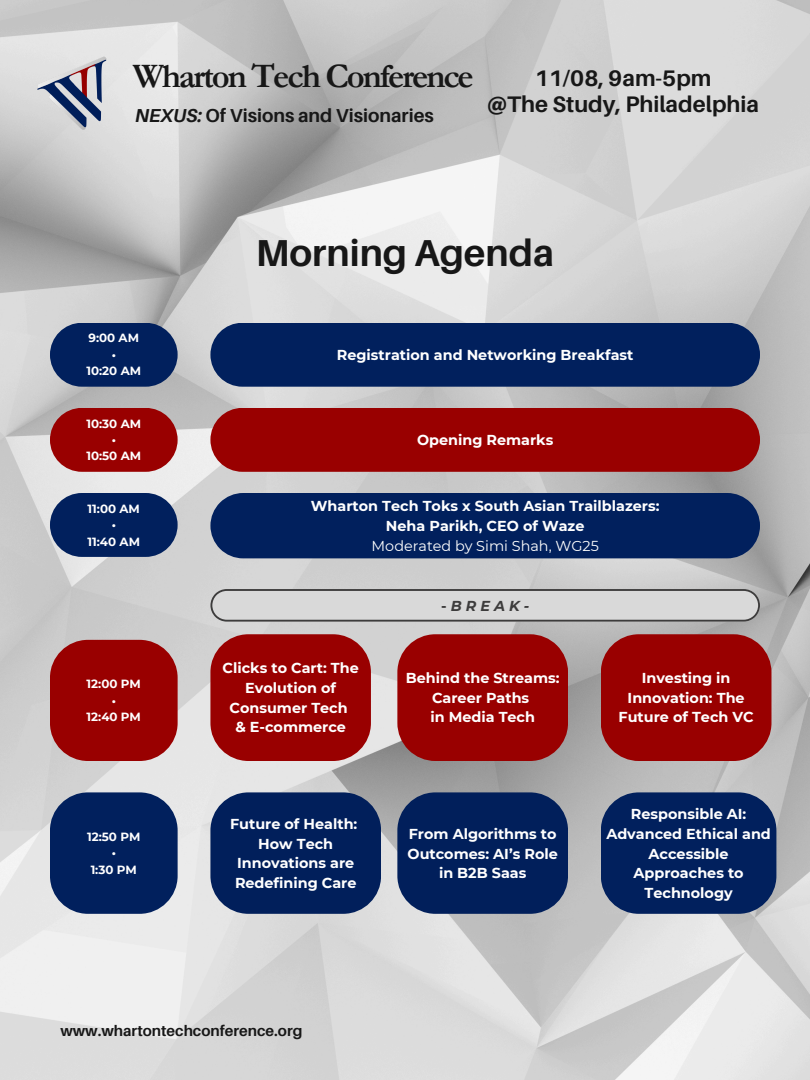
<style>
.page{position:relative;width:810px;height:1080px;background:#fff}
.page>*{position:absolute;margin:0;border:0;box-sizing:border-box;transform-origin:0 0}
.t1{font:700 37.5px "Aileron";color:#171717}
.t2{font:700 34.56px "Garamond";letter-spacing:-.06em;color:#171717}
.t3{font:700 22.5px/26.8px "Aileron";color:#171717;text-align:center}
.t4{font:700 18.75px "Aileron";color:#171717}
.t5{font:700 15px "Aileron";color:#171717}
.t6{font:700 14.38px/19.7px "Montserrat";color:#fff;text-align:center}
.t7{font:italic 700 14.38px "Montserrat";letter-spacing:.285em;color:#3d3c3c}
.t8{font:700 11.88px "Montserrat";color:#fff}
.s1{font-style:italic}
.s2{font-weight:400}
.s3{font-style:normal}
</style>
<div class="page">
<img style="left:0;top:0;width:810px;height:1080px">
<img style="left:30px;top:52px;width:92px;height:91px">
<div style="left:210px;top:493px;width:550px;height:65px;background:#01205d"></div>
<div style="left:210px;top:634px;width:161px;height:127px;background:#900;border-radius:38px"></div>
<svg style="left:397px;top:634px;width:171px;height:127px;background:#9a0b0b"></svg>
<svg style="left:210px;top:589px;width:550px;height:33px;background:#c6c6c6"></svg>
<div style="left:210px;top:792px;width:171px;height:122px;background:#011f5b;border-radius:38px"></div>
<div style="left:397px;top:792px;width:171px;height:122px;background:#011f5b;border-radius:38px"></div>
<div style="left:601px;top:634px;width:170px;height:127px;background:#900"></div>
<div style="left:50px;top:493px;width:128px;height:64px;background:#01205d;border-radius:32px"></div>
<div style="left:50px;top:640px;width:128px;height:121px;background:#900;border-radius:38px"></div>
<div style="left:50px;top:792px;width:128px;height:122px;background:#01205d;border-radius:38px"></div>
<div style="left:210px;top:323px;width:550px;height:64px;background:#01205d;border-radius:32px"></div>
<div style="left:50px;top:323px;width:128px;height:64px;background:#01205d;border-radius:32px"></div>
<div style="left:210px;top:408px;width:550px;height:64px;background:#900;border-radius:32px"></div>
<div style="left:50px;top:408px;width:128px;height:64px;background:#900;border-radius:32px"></div>
<div style="left:601px;top:792px;width:175px;height:122px;background:#01205d;border-radius:38px"></div>
<h2 class="t2" style="left:133px;top:57px;width:342px">Wharton Tech Conference</h2>
<h1 class="t4" style="left:135px;top:104px;width:300px"><span class="s1">NEXUS:</span> Of Visions and Visionaries</h1>
<p class="t3" style="left:487px;top:64px;width:274px">11/08, 9am-5pm<br>@The Study, Philadelphia</p>
<h4 class="t8" style="left:89px;top:331px;width:52px">9:00 AM</h4>
<h5 class="t8" style="left:112px;top:347px;width:6px">•</h5>
<h5 class="t8" style="left:86px;top:364px;width:56px">10:20 AM</h5>
<h5 class="t8" style="left:86px;top:416px;width:56px">10:30 AM</h5>
<h5 class="t8" style="left:112px;top:432px;width:6px">•</h5>
<h5 class="t8" style="left:86px;top:449px;width:56px">10:50 AM</h5>
<p class="t8" style="left:88px;top:501px;width:54px">11:00 AM</p>
<p class="t8" style="left:112px;top:518px;width:6px">•</p>
<p class="t8" style="left:88px;top:534px;width:54px">11:40 AM</p>
<p class="t8" style="left:87px;top:677px;width:56px">12:00 PM</p>
<p class="t8" style="left:112px;top:693px;width:6px">•</p>
<p class="t8" style="left:87px;top:709px;width:56px">12:40 PM</p>
<p class="t8" style="left:87px;top:829px;width:55px">12:50 PM</p>
<h5 class="t8" style="left:112px;top:846px;width:6px">•</h5>
<h5 class="t8" style="left:91px;top:862px;width:48px">1:30 PM</h5>
<p class="t1" style="left:256px;top:230px;width:300px">Morning Agenda</p>
<h6 class="t6" style="left:337px;top:345px;width:298px">Registration and Networking Breakfast</h6>
<h5 class="t6" style="left:417px;top:430px;width:138px">Opening Remarks</h5>
<h1 class="t6" style="left:311px;top:496px;width:350px">Wharton Tech Toks x South Asian Trailblazers:<br>Neha Parikh, CEO of Waze<br><span class="s2">Moderated by Simi Shah, WG25</span></h1>
<p class="t7" style="left:441px;top:597px;width:90px"><span class="s3">-</span>BREAK-</p>
<p class="t6" style="left:223px;top:658px;width:138px">Clicks to Cart: The<br>Evolution of<br>Consumer Tech<br>&amp; E-commerce</p>
<p class="t6" style="left:406px;top:668px;width:155px">Behind the Streams:<br>Career Paths<br>in Media Tech</p>
<p class="t6" style="left:230px;top:814px;width:129px">Future of Health:<br>How Tech<br>Innovations are<br>Redefining Care</p>
<p class="t6" style="left:408px;top:824px;width:152px">From Algorithms to<br>Outcomes: AI’s Role in B2B Saas</p>
<p class="t6" style="left:619px;top:668px;width:137px">Investing in<br>Innovation: The<br>Future of Tech VC</p>
<h5 class="t6" style="left:606px;top:804px;width:166px">Responsible AI:<br>Advanced Ethical and<br>Accessible<br>Approaches to<br>Technology</h5>
<h3 class="t5" style="left:60px;top:1021px;width:244px">www.whartontechconference.org</h3>
</div>
